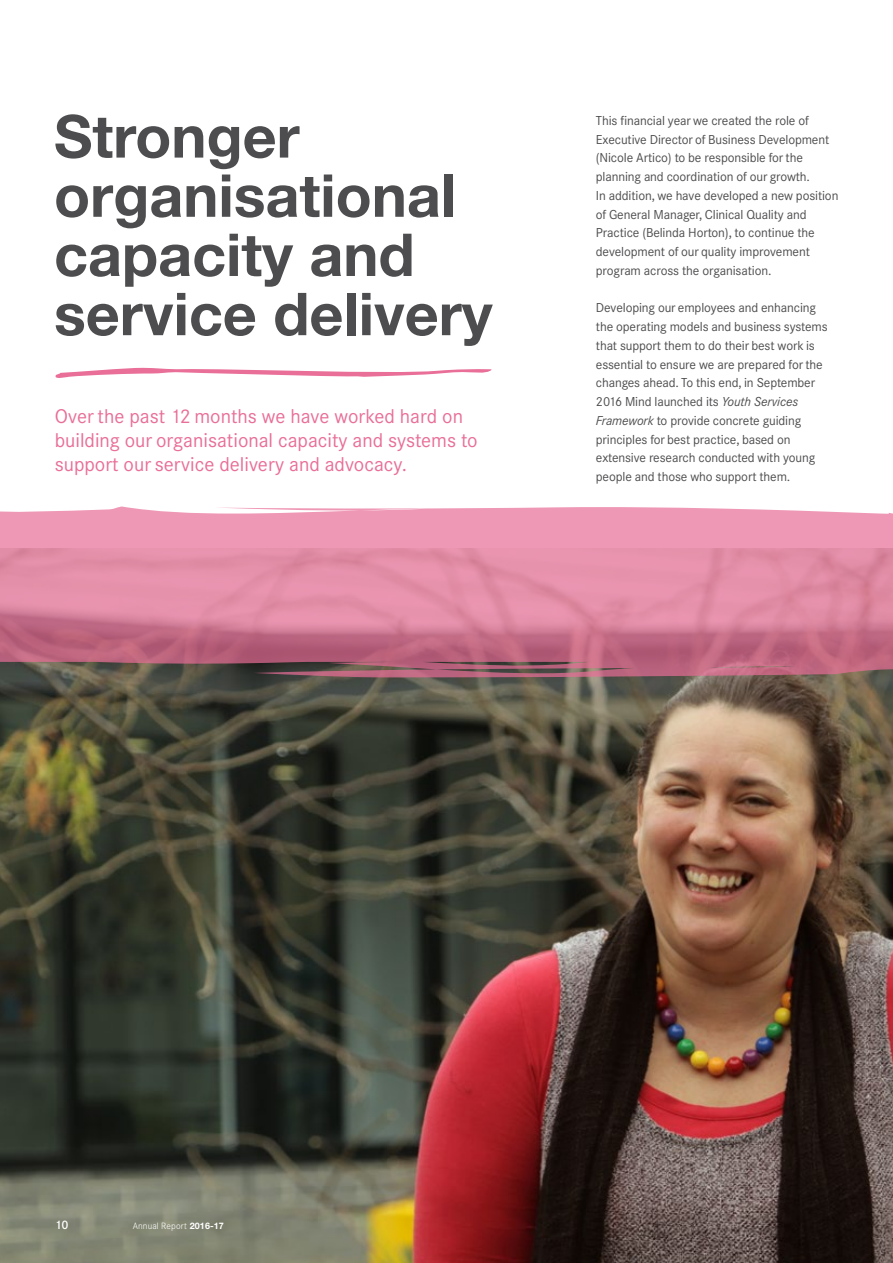
<style>
.page{position:relative;width:893px;height:1263px;background:#fff}
.page>*{position:absolute;margin:0;border:0;box-sizing:border-box;transform-origin:0 0}
.t1{font:700 59.25px/59.2px "Helvetica Neue LT Std";color:#4d4d4f}
.t2{font:19.5px/24px "Corporate SBQ";color:#e96e98}
.t3{font:12.75px/18.8px "Corporate SBQ";letter-spacing:-.01em;color:#4d4d4f}
.t4{font:500 12px "Corporate SBQ";color:#fff}
.t5{font:300 9px "Corporate SBQ";letter-spacing:.01em;color:#fff}
.s1{font-style:italic}
.s2{font-family:"Helvetica Neue LT Std";font-weight:700}
</style>
<div class="page">
<img style="left:0;top:685px;width:893px;height:578px">
<svg style="left:55px;top:368px;width:437px;height:10px"></svg>
<svg style="left:0;top:506px;width:893px;height:179px;background:#d1849b"></svg>
<h1 class="t1" style="left:54px;top:106px;width:440px">Stronger organisational capacity and service delivery</h1>
<h2 class="t2" style="left:55px;top:404px;width:424px">Over the past 12 months we have worked hard on building our organisational capacity and systems to support our service delivery and advocacy.</h2>
<p class="t3" style="left:596px;top:111px;width:244px">This financial year we created the role of Executive Director of Business Development (Nicole Artico) to be responsible for the planning and coordination of our growth.<br>In addition, we have developed a new position of General Manager, Clinical Quality and Practice (Belinda Horton), to continue the development of our quality improvement program across the organisation.</p>
<p class="t3" style="left:596px;top:299px;width:233px">Developing our employees and enhancing the operating models and business systems that support them to do their best work is essential to ensure we are prepared for the changes ahead. To this end, in September 2016 Mind launched its <span class="s1">Youth Services Framework</span> to provide concrete guiding principles for best practice, based on extensive research conducted with young people and those who support them.</p>
<p class="t4" style="left:55px;top:1218px;width:15px">10</p>
<p class="t5" style="left:133px;top:1220px;width:93px">Annual Report <span class="s2">2016-17</span></p>
</div>
